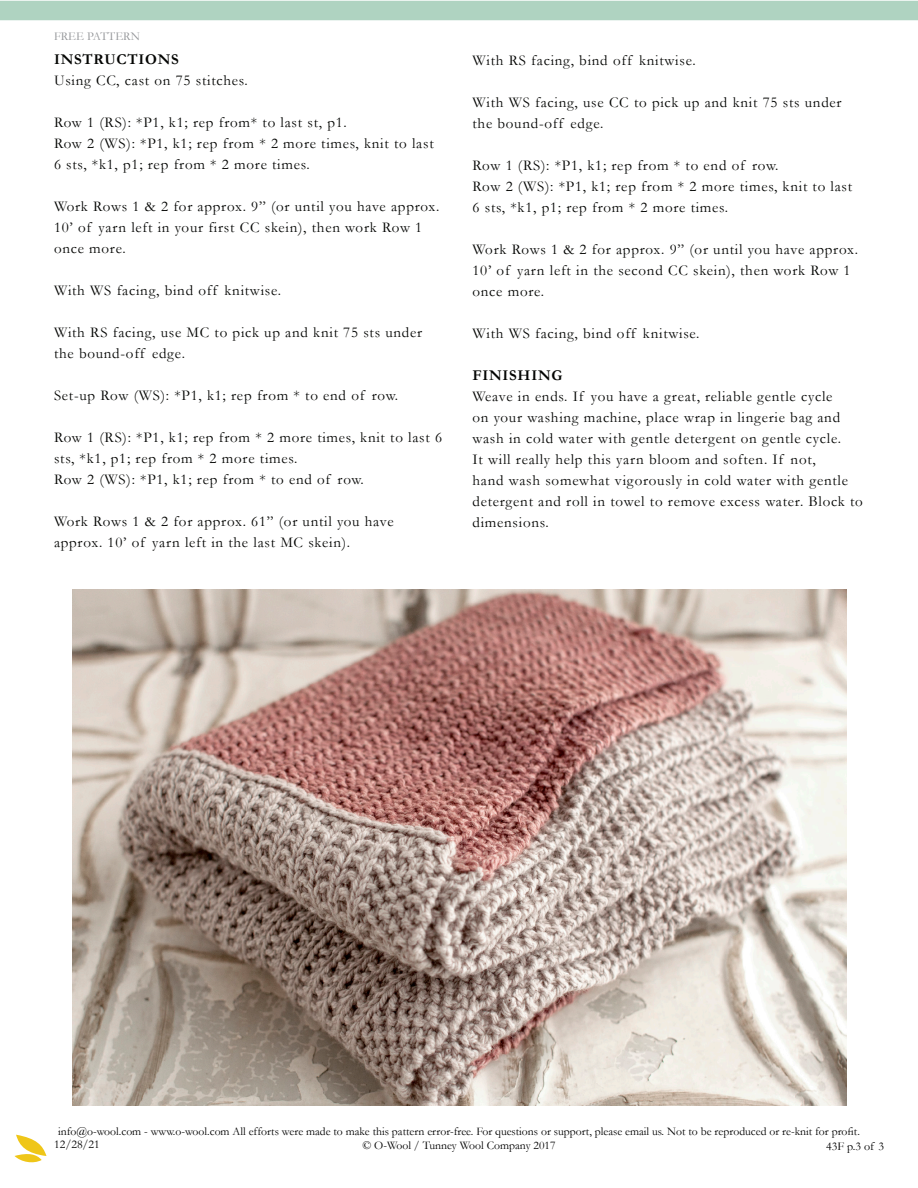
<style>
.page{position:relative;width:918px;height:1188px;background:#fff}
.page>*{position:absolute;margin:0;border:0;box-sizing:border-box;transform-origin:0 0}
.t1{font:15px/21px "Garamond";letter-spacing:.05em;color:#040503}
.t2{font:700 15px "Garamond";letter-spacing:.05em;color:#040503}
.t3{font:12px "Garamond";color:#000}
.t4{font:12px "Garamond";color:#939598}
.t5{font:11.7px "Garamond";color:#000}
</style>
<div class="page">
<svg style="left:15px;top:1135px;width:31px;height:28px"></svg>
<div style="left:0;top:1px;width:918px;height:19px;background:#afd3c1"></div>
<img style="left:72px;top:590px;width:775px;height:516px">
<p class="t4" style="left:54px;top:30px;width:87px">FREE PATTERN</p>
<p class="t2" style="left:54px;top:51px;width:126px">INSTRUCTIONS</p>
<p class="t1" style="left:54px;top:70px;width:195px">Using CC, cast on 75 stitches.</p>
<p class="t1" style="left:54px;top:112px;width:294px">Row 1 (RS): *P1, k1; rep from* to last st, p1.</p>
<p class="t1" style="left:54px;top:133px;width:381px">Row 2 (WS): *P1, k1; rep from * 2 more times, knit to last<br>6 sts, *k1, p1; rep from * 2 more times.</p>
<p class="t1" style="left:54px;top:196px;width:387px">Work Rows 1 &amp; 2 for approx. 9” (or until you have approx.<br>10’ of yarn left in your first CC skein), then work Row 1 once more.</p>
<p class="t1" style="left:54px;top:280px;width:229px">With WS facing, bind off knitwise.</p>
<p class="t1" style="left:54px;top:322px;width:370px">With RS facing, use MC to pick up and knit 75 sts under the bound-off edge.</p>
<p class="t1" style="left:54px;top:385px;width:346px">Set-up Row (WS): *P1, k1; rep from * to end of row.</p>
<p class="t1" style="left:54px;top:427px;width:390px">Row 1 (RS): *P1, k1; rep from * 2 more times, knit to last 6 sts, *k1, p1; rep from * 2 more times.</p>
<p class="t1" style="left:54px;top:469px;width:311px">Row 2 (WS): *P1, k1; rep from * to end of row.</p>
<p class="t1" style="left:54px;top:511px;width:341px">Work Rows 1 &amp; 2 for approx. 61” (or until you have approx. 10’ of yarn left in the last MC skein).</p>
<p class="t1" style="left:472px;top:50px;width:225px">With RS facing, bind off knitwise.</p>
<p class="t1" style="left:472px;top:92px;width:371px">With WS facing, use CC to pick up and knit 75 sts under the bound-off edge.</p>
<p class="t1" style="left:472px;top:155px;width:308px">Row 1 (RS): *P1, k1; rep from * to end of row.</p>
<p class="t1" style="left:472px;top:176px;width:381px">Row 2 (WS): *P1, k1; rep from * 2 more times, knit to last<br>6 sts, *k1, p1; rep from * 2 more times.</p>
<p class="t1" style="left:472px;top:239px;width:387px">Work Rows 1 &amp; 2 for approx. 9” (or until you have approx.<br>10’ of yarn left in the second CC skein), then work Row 1 once more.</p>
<p class="t1" style="left:472px;top:323px;width:229px">With WS facing, bind off knitwise.</p>
<p class="t2" style="left:472px;top:367px;width:91px">FINISHING</p>
<p class="t1" style="left:472px;top:386px;width:392px">Weave in ends. If you have a great, reliable gentle cycle<br>on your washing machine, place wrap in lingerie bag and wash in cold water with gentle detergent on gentle cycle.<br>It will really help this yarn bloom and soften. If not,<br>hand wash somewhat vigorously in cold water with gentle detergent and roll in towel to remove excess water. Block to dimensions.</p>
<p class="t5" style="left:58px;top:1124px;width:803px">info@o-wool.com - www.o-wool.com All efforts were made to make this pattern error-free. For questions or support, please email us. Not to be reproduced or re-knit for profit.</p>
<p class="t3" style="left:54px;top:1137px;width:47px">12/28/21</p>
<p class="t5" style="left:362px;top:1138px;width:195px">© O-Wool / Tunney Wool Company 2017</p>
<p class="t3" style="left:826px;top:1139px;width:60px">43F p.3 of 3</p>
</div>
